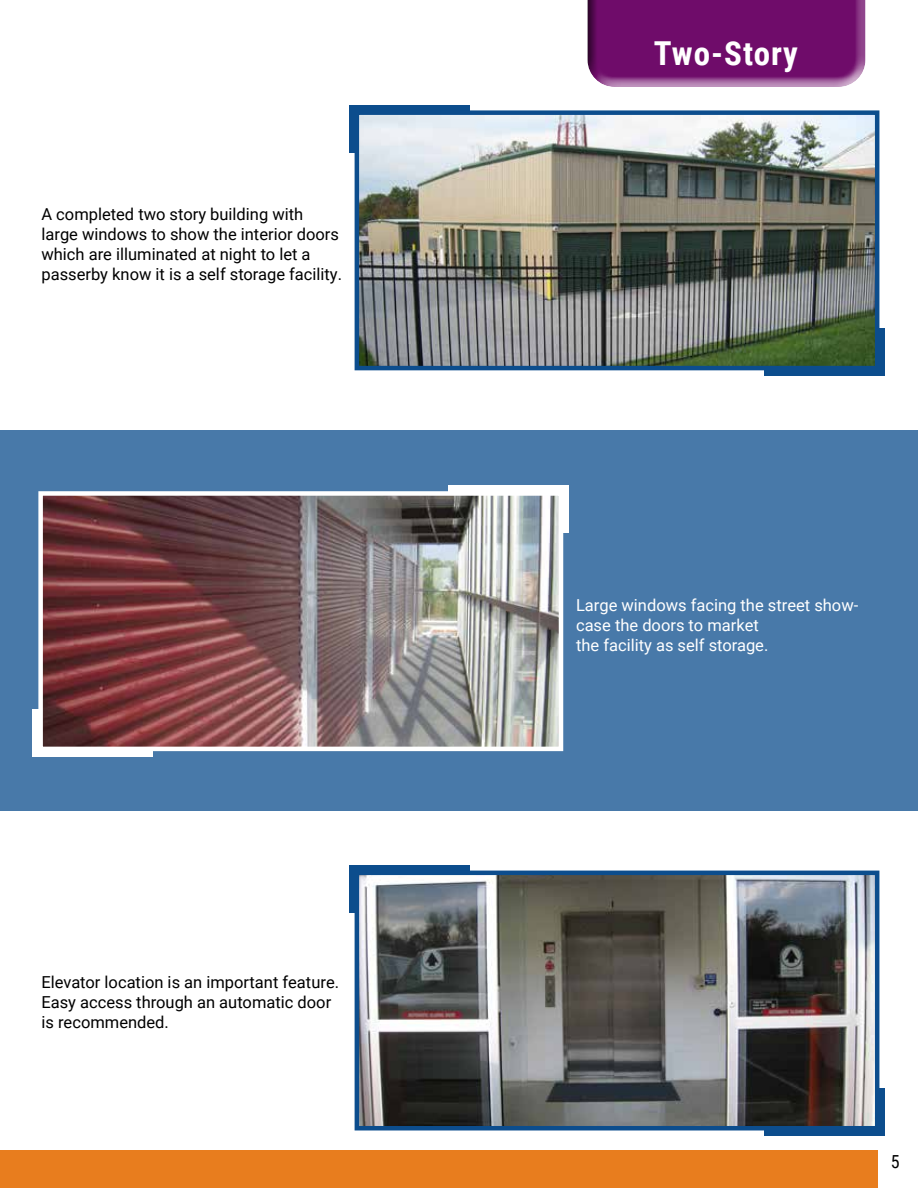
<style>
.page{position:relative;width:918px;height:1188px;background:#fff}
.page>*{position:absolute;margin:0;border:0;box-sizing:border-box;transform-origin:0 0}
.t1{font:700 33px "Roboto Condensed";letter-spacing:.03em;color:#fff}
.t2{font:18px "Roboto Condensed";color:#000}
.t3{font:16.5px/19.8px "Roboto";color:#000}
.t4{font:16.5px/19.8px "Roboto";color:#fff}
</style>
<div class="page">
<div style="left:0;top:431px;width:918px;height:380px;background:#4879a9"></div>
<div style="left:32px;top:709px;width:121px;height:48px;background:#fff"></div>
<div style="left:448px;top:485px;width:121px;height:48px;background:#fff"></div>
<img style="left:43px;top:496px;width:515px;height:250px">
<div style="left:38px;top:491px;width:525px;height:260px;border:4px solid #fff"></div>
<div style="left:586px;top:0;width:280px;height:90px;background:#fff;opacity:.75"></div>
<div style="left:586px;top:0;width:280px;height:79px;background:#000;opacity:.75"></div>
<div style="left:0;top:1151px;width:878px;height:37px;background:#e87d1e"></div>
<div style="left:349px;top:865px;width:121px;height:48px;background:#0c4d8d"></div>
<div style="left:764px;top:1088px;width:121px;height:48px;background:#0c4d8d"></div>
<img style="left:360px;top:876px;width:514px;height:249px">
<div style="left:355px;top:871px;width:524px;height:259px;border:4px solid #0c4d8d"></div>
<div style="left:349px;top:105px;width:121px;height:48px;background:#0c4d8d"></div>
<div style="left:764px;top:328px;width:121px;height:48px;background:#0c4d8d"></div>
<img style="left:360px;top:115px;width:514px;height:250px">
<div style="left:355px;top:110px;width:524px;height:260px;border:4px solid #0c4d8d"></div>
<p class="t3" style="left:41px;top:204px;width:302px">A completed two story building with large windows to show the interior doors which are illuminated at night to let a passerby know it is a self storage facility.</p>
<p class="t3" style="left:41px;top:972px;width:299px">Elevator location is an important feature.<br>Easy access through an automatic door is recommended.</p>
<h1 class="t1" style="left:654px;top:31px;width:145px">Two-Story</h1>
<p class="t4" style="left:576px;top:595px;width:284px">Large windows facing the street show&shy;case the doors to market<br>the facility as self storage.</p>
<p class="t2" style="left:891px;top:1149px;width:10px">5</p>
</div>
